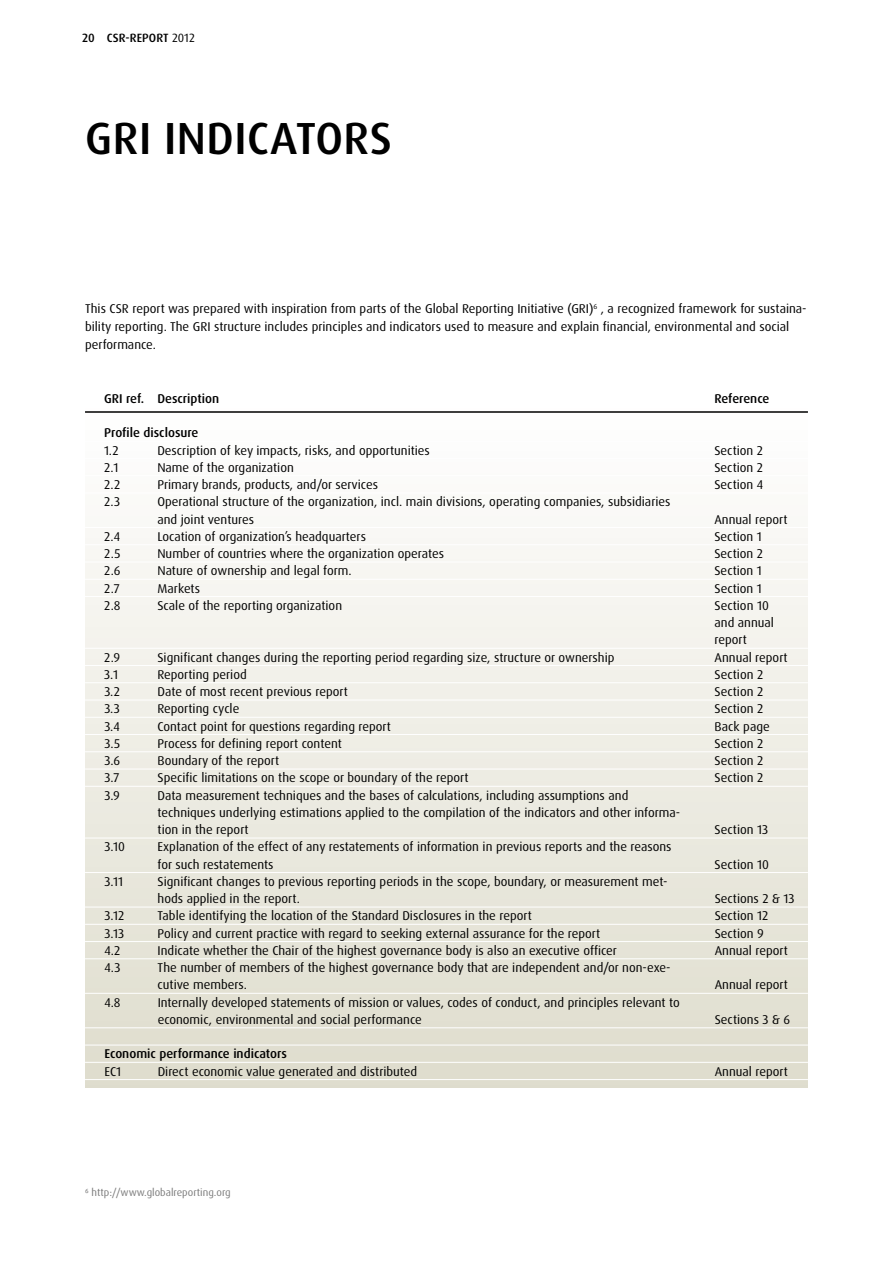
<style>
.page{position:relative;width:893px;height:1263px;background:#fff}
.page>*{position:absolute;margin:0;border:0;box-sizing:border-box;transform-origin:0 0}
.t1{font:500 45px "Dax OT";letter-spacing:.01em;color:#000}
.t2{font:12.75px/17.2px "Dax OT";color:#000}
.t3{font:500 12.75px "Dax OT";color:#000}
.t4{font:500 12px "Dax OT";letter-spacing:.01em;color:#000}
.t5{font:10.5px "Dax OT";color:#7c7c7c}
.s1{font-weight:400}
</style>
<div class="page">
<div style="left:85px;top:400px;width:723px;height:687px;background:linear-gradient(to bottom,#fffffe,#dfddcd)"></div>
<hr style="left:85px;top:411px;width:723px;height:2px;background:#000">
<hr style="left:85px;top:441px;width:723px;height:1px;background:#fff">
<hr style="left:85px;top:458px;width:723px;height:1px;background:#fff">
<hr style="left:85px;top:475px;width:723px;height:1px;background:#fff">
<hr style="left:85px;top:493px;width:723px;height:1px;background:#fff">
<hr style="left:85px;top:527px;width:723px;height:1px;background:#fff">
<hr style="left:85px;top:544px;width:723px;height:1px;background:#fff">
<hr style="left:85px;top:562px;width:723px;height:1px;background:#fff">
<hr style="left:85px;top:579px;width:723px;height:1px;background:#fff">
<hr style="left:85px;top:596px;width:723px;height:1px;background:#fff">
<hr style="left:85px;top:648px;width:723px;height:1px;background:#fff">
<hr style="left:85px;top:665px;width:723px;height:1px;background:#fff">
<hr style="left:85px;top:682px;width:723px;height:1px;background:#fff">
<hr style="left:85px;top:700px;width:723px;height:1px;background:#fff">
<hr style="left:85px;top:717px;width:723px;height:1px;background:#fff">
<hr style="left:85px;top:734px;width:723px;height:1px;background:#fff">
<hr style="left:85px;top:751px;width:723px;height:1px;background:#fff">
<hr style="left:85px;top:769px;width:723px;height:1px;background:#fff">
<hr style="left:85px;top:786px;width:723px;height:1px;background:#fff">
<hr style="left:85px;top:838px;width:723px;height:1px;background:#fff">
<hr style="left:85px;top:872px;width:723px;height:1px;background:#fff">
<hr style="left:85px;top:907px;width:723px;height:1px;background:#fff">
<hr style="left:85px;top:924px;width:723px;height:1px;background:#fff">
<hr style="left:85px;top:941px;width:723px;height:1px;background:#fff">
<hr style="left:85px;top:958px;width:723px;height:1px;background:#fff">
<hr style="left:85px;top:993px;width:723px;height:1px;background:#fff">
<hr style="left:85px;top:1027px;width:723px;height:1px;background:#fff">
<hr style="left:85px;top:1045px;width:723px;height:1px;background:#fff">
<hr style="left:85px;top:1062px;width:723px;height:1px;background:#fff">
<hr style="left:85px;top:1079px;width:723px;height:1px;background:#fff">
<p class="t4" style="left:82px;top:30px;width:22px">20 CSR</p>
<p class="t4" style="left:125px;top:30px;width:71px">-report <span class="s1">2012</span></p>
<h1 class="t1" style="left:85px;top:110px;width:22px">GRI</h1>
<h1 class="t1" style="left:164px;top:110px;width:229px">indicators</h1>
<p class="t2" style="left:85px;top:300px;width:723px;line-height:18px">This CSR report was prepared with inspiration from parts of the Global Reporting Initiative (GRI)<sup>6</sup> , a recognized framework for sustaina&shy;bility reporting. The GRI structure includes principles and indicators used to measure and explain financial, environmental and social performance.</p>
<p class="t3" style="left:104px;top:390px;width:7px">GRI</p>
<p class="t3" style="left:126px;top:390px;width:95px">ref. Description</p>
<p class="t3" style="left:714px;top:390px;width:57px">Reference</p>
<p class="t3" style="left:104px;top:425px;width:96px">Profile disclosure</p>
<p class="t2" style="left:104px;top:442px;width:16px">1.2</p>
<p class="t2" style="left:157px;top:442px;width:274px">Description of key impacts, risks, and opportunities</p>
<p class="t2" style="left:714px;top:442px;width:50px">Section 2</p>
<p class="t2" style="left:104px;top:459px;width:16px">2.1</p>
<p class="t2" style="left:157px;top:459px;width:138px">Name of the organization</p>
<p class="t2" style="left:714px;top:459px;width:50px">Section 2</p>
<p class="t2" style="left:104px;top:476px;width:18px">2.2</p>
<p class="t2" style="left:157px;top:476px;width:222px">Primary brands, products, and/or services</p>
<p class="t2" style="left:714px;top:476px;width:50px">Section 4</p>
<p class="t2" style="left:104px;top:493px;width:18px">2.3</p>
<p class="t2" style="left:157px;top:493px;width:515px">Operational structure of the organization, incl. main divisions, operating companies, subsidiaries and joint ventures</p>
<p class="t2" style="left:714px;top:511px;width:75px">Annual report</p>
<p class="t2" style="left:104px;top:528px;width:18px">2.4</p>
<p class="t2" style="left:157px;top:528px;width:210px">Location of organization’s headquarters</p>
<p class="t2" style="left:714px;top:528px;width:49px">Section 1</p>
<p class="t2" style="left:104px;top:545px;width:18px">2.5</p>
<p class="t2" style="left:157px;top:545px;width:288px">Number of countries where the organization operates</p>
<p class="t2" style="left:714px;top:545px;width:50px">Section 2</p>
<p class="t2" style="left:104px;top:562px;width:18px">2.6</p>
<p class="t2" style="left:157px;top:562px;width:196px">Nature of ownership and legal form.</p>
<p class="t2" style="left:714px;top:562px;width:49px">Section 1</p>
<p class="t2" style="left:104px;top:580px;width:17px">2.7</p>
<p class="t2" style="left:157px;top:580px;width:44px">Markets</p>
<p class="t2" style="left:714px;top:580px;width:49px">Section 1</p>
<p class="t2" style="left:104px;top:597px;width:18px">2.8</p>
<p class="t2" style="left:157px;top:597px;width:186px">Scale of the reporting organization</p>
<p class="t2" style="left:714px;top:597px;width:61px">Section 10 and annual report</p>
<p class="t2" style="left:104px;top:649px;width:18px">2.9</p>
<p class="t2" style="left:157px;top:649px;width:459px">Significant changes during the reporting period regarding size, structure or ownership</p>
<p class="t2" style="left:714px;top:649px;width:75px">Annual report</p>
<p class="t2" style="left:104px;top:666px;width:15px">3.1</p>
<p class="t2" style="left:157px;top:666px;width:91px">Reporting period</p>
<p class="t2" style="left:714px;top:666px;width:50px">Section 2</p>
<p class="t2" style="left:104px;top:683px;width:17px">3.2</p>
<p class="t2" style="left:157px;top:683px;width:192px">Date of most recent previous report</p>
<p class="t2" style="left:714px;top:683px;width:50px">Section 2</p>
<p class="t2" style="left:104px;top:700px;width:17px">3.3</p>
<p class="t2" style="left:158px;top:700px;width:83px">Reporting cycle</p>
<p class="t2" style="left:715px;top:700px;width:50px">Section 2</p>
<p class="t2" style="left:104px;top:718px;width:17px">3.4</p>
<p class="t2" style="left:158px;top:718px;width:235px">Contact point for questions regarding report</p>
<p class="t2" style="left:715px;top:718px;width:57px">Back page</p>
<p class="t2" style="left:104px;top:735px;width:17px">3.5</p>
<p class="t2" style="left:158px;top:735px;width:186px">Process for defining report content</p>
<p class="t2" style="left:715px;top:735px;width:50px">Section 2</p>
<p class="t2" style="left:104px;top:752px;width:17px">3.6</p>
<p class="t2" style="left:158px;top:752px;width:123px">Boundary of the report</p>
<p class="t2" style="left:715px;top:752px;width:50px">Section 2</p>
<p class="t2" style="left:104px;top:769px;width:16px">3.7</p>
<p class="t2" style="left:158px;top:769px;width:313px">Specific limitations on the scope or boundary of the report</p>
<p class="t2" style="left:715px;top:769px;width:50px">Section 2</p>
<p class="t2" style="left:104px;top:787px;width:17px">3.9</p>
<p class="t2" style="left:158px;top:787px;width:524px">Data measurement techniques and the bases of calculations, including assumptions and techniques underlying estimations applied to the compilation of the indicators and other informa&shy;tion in the report</p>
<p class="t2" style="left:715px;top:821px;width:55px">Section 13</p>
<p class="t2" style="left:104px;top:838px;width:22px">3.10</p>
<p class="t2" style="left:158px;top:838px;width:515px">Explanation of the effect of any restatements of information in previous reports and the reasons for such restatements</p>
<p class="t2" style="left:104px;top:873px;width:20px">3.11</p>
<p class="t2" style="left:158px;top:873px;width:511px">Significant changes to previous reporting periods in the scope, boundary, or measurement met&shy;hods applied in the report.</p>
<p class="t2" style="left:715px;top:856px;width:56px">Section 10</p>
<p class="t2" style="left:715px;top:890px;width:81px">Sections 2 &amp; 13</p>
<p class="t2" style="left:104px;top:907px;width:21px">3.12</p>
<p class="t2" style="left:158px;top:907px;width:376px">Table identifying the location of the Standard Disclosures in the report</p>
<p class="t2" style="left:715px;top:907px;width:55px">Section 12</p>
<p class="t2" style="left:104px;top:925px;width:21px">3.13</p>
<p class="t2" style="left:158px;top:925px;width:444px">Policy and current practice with regard to seeking external assurance for the report</p>
<p class="t2" style="left:715px;top:925px;width:51px">Section 9</p>
<p class="t2" style="left:104px;top:942px;width:17px">4.2</p>
<p class="t2" style="left:158px;top:942px;width:461px">Indicate whether the Chair of the highest governance body is also an executive officer</p>
<p class="t2" style="left:715px;top:942px;width:75px">Annual report</p>
<p class="t2" style="left:104px;top:959px;width:18px">4.3</p>
<p class="t2" style="left:158px;top:959px;width:514px">The number of members of the highest governance body that are independent and/or non-exe&shy;cutive members.</p>
<p class="t2" style="left:715px;top:976px;width:75px">Annual report</p>
<p class="t2" style="left:104px;top:994px;width:18px">4.8</p>
<p class="t2" style="left:158px;top:994px;width:524px">Internally developed statements of mission or values, codes of conduct, and principles relevant to economic, environmental and social performance</p>
<p class="t2" style="left:715px;top:1011px;width:77px">Sections 3 &amp; 6</p>
<p class="t3" style="left:105px;top:1046px;width:184px">Economic performance indicators</p>
<p class="t2" style="left:105px;top:1063px;width:18px">EC1</p>
<p class="t2" style="left:158px;top:1063px;width:261px">Direct economic value generated and distributed</p>
<p class="t2" style="left:715px;top:1063px;width:75px">Annual report</p>
<p class="t5" style="left:85px;top:1185px;width:147px">6 http://www.globalreporting.org</p>
</div>
